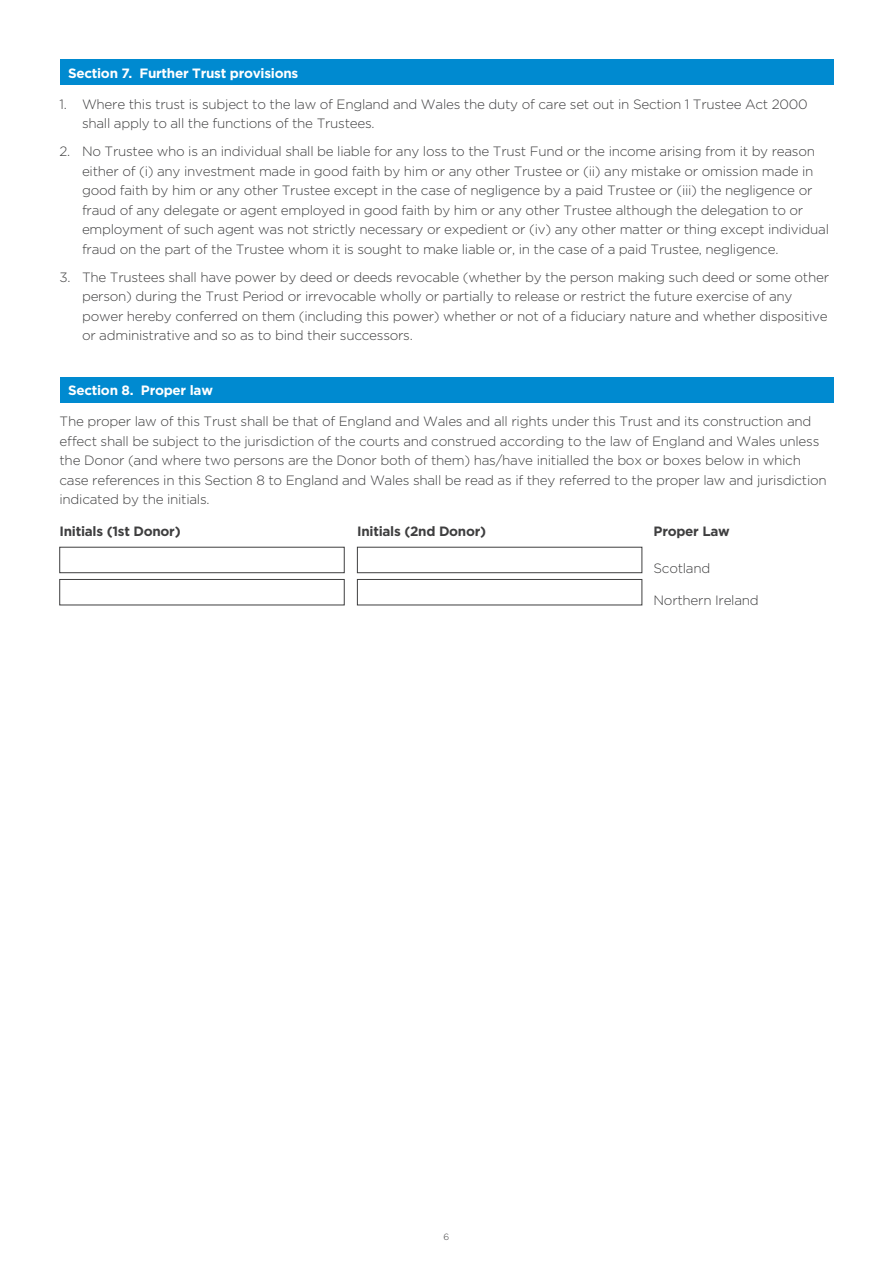
<style>
.page{position:relative;width:893px;height:1263px;background:#fff}
.page>*{position:absolute;margin:0;border:0;box-sizing:border-box;transform-origin:0 0}
.t1{font:300 13.5px/19.5px "Gotham";letter-spacing:-.02em;color:#3e3e3f}
.t2{font:700 13.5px "Gotham";letter-spacing:-.02em;color:#fff}
.t3{font:700 13.5px "Gotham";letter-spacing:-.02em;color:#3e3e3f}
.t4{font:300 9px "Gotham";color:#3e3e3f}
</style>
<div class="page">
<div style="left:60px;top:60px;width:773px;height:25px;background:#008ad0"></div>
<div style="left:60px;top:377px;width:773px;height:25px;background:#008ad0"></div>
<div style="left:60px;top:547px;width:284px;height:26px;background:#fff;border:1px solid #3e3e3f"></div>
<div style="left:357px;top:547px;width:285px;height:26px;background:#fff;border:1px solid #3e3e3f"></div>
<div style="left:60px;top:579px;width:284px;height:26px;background:#fff;border:1px solid #3e3e3f"></div>
<div style="left:357px;top:579px;width:285px;height:26px;background:#fff;border:1px solid #3e3e3f"></div>
<p class="t2" style="left:68px;top:64px;width:232px">Section 7. Further Trust provisions</p>
<p class="t1" style="left:82px;top:94px;width:727px;text-indent:-23px">1. Where this trust is subject to the law of England and Wales the duty of care set out in Section 1 Trustee Act 2000 shall apply to all the functions of the Trustees.</p>
<p class="t1" style="left:82px;top:141px;width:748px;text-indent:-23px">2. No Trustee who is an individual shall be liable for any loss to the Trust Fund or the income arising from it by reason either of (i) any investment made in good faith by him or any other Trustee or (ii) any mistake or omission made in good faith by him or any other Trustee except in the case of negligence by a paid Trustee or (iii) the negligence or fraud of any delegate or agent employed in good faith by him or any other Trustee although the delegation to or employment of such agent was not strictly necessary or expedient or (iv) any other matter or thing except individual fraud on the part of the Trustee whom it is sought to make liable or, in the case of a paid Trustee, negligence.</p>
<p class="t1" style="left:82px;top:267px;width:749px;text-indent:-23px">3. The Trustees shall have power by deed or deeds revocable (whether by the person making such deed or some other person) during the Trust Period or irrevocable wholly or partially to release or restrict the future exercise of any power hereby conferred on them (including this power) whether or not of a fiduciary nature and whether dispositive or administrative and so as to bind their successors.</p>
<p class="t2" style="left:68px;top:381px;width:146px">Section 8. Proper law</p>
<p class="t1" style="left:60px;top:411px;width:769px">The proper law of this Trust shall be that of England and Wales and all rights under this Trust and its construction and effect shall be subject to the jurisdiction of the courts and construed according to the law of England and Wales unless the Donor (and where two persons are the Donor both of them) has/have initialled the box or boxes below in which case references in this Section 8 to England and Wales shall be read as if they referred to the proper law and jurisdiction indicated by the initials.</p>
<p class="t3" style="left:60px;top:523px;width:123px">Initials (1st Donor)</p>
<p class="t3" style="left:357px;top:523px;width:131px">Initials (2nd Donor)</p>
<p class="t3" style="left:654px;top:523px;width:78px">Proper Law</p>
<p class="t1" style="left:654px;top:558px;width:58px">Scotland</p>
<p class="t1" style="left:654px;top:590px;width:107px">Northern Ireland</p>
<p class="t4" style="left:444px;top:1231px;width:7px">6</p>
</div>
